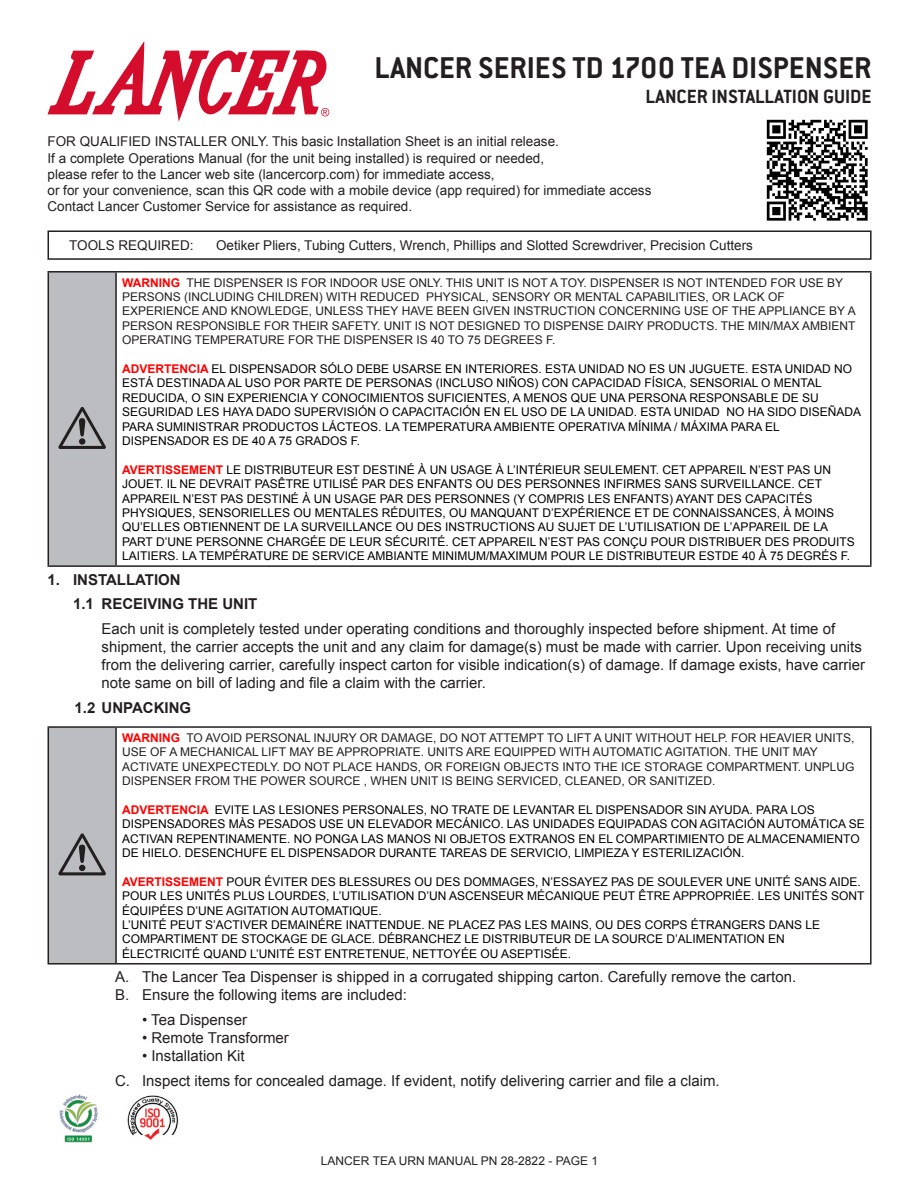
<style>
.page{position:relative;width:918px;height:1188px;background:#fff}
.page>*{position:absolute;margin:0;border:0;box-sizing:border-box;transform-origin:0 0}
.t1{font:60px "Hazard";color:#231f20}
.t2{font:700 33px "Conduit ITC Std";color:#231f20}
.t3{font:700 21px "Conduit ITC Std";color:#231f20}
.t4{font:15px/18px "Arial";color:#231f20}
.t5{font:700 15px "Arial";color:#231f20}
.t6{font:13.5px "Arial";color:#231f20}
.t7{font:12px/14.4px "Arial";color:#000}
.t8{font:12px/14.4px "Arial";color:#231f20}
.s1{font-weight:700;color:#f00}
</style>
<div class="page">
<div style="left:48px;top:230px;width:824px;height:30px;border:2px solid #231f20"></div>
<svg style="left:48px;top:41px;width:281px;height:81px"></svg>
<img style="left:766px;top:119px;width:102px;height:102px">
<div style="left:48px;top:272px;width:68px;height:294px;background:#bcbdc0"></div>
<hr style="left:48px;top:271px;width:68px;height:2px;background:#231f20">
<hr style="left:48px;top:273px;width:1px;height:292px;background:#231f20">
<hr style="left:116px;top:271px;width:756px;height:2px;background:#231f20">
<hr style="left:115px;top:273px;width:2px;height:292px;background:#231f20">
<hr style="left:870px;top:273px;width:2px;height:292px;background:#231f20">
<hr style="left:48px;top:565px;width:68px;height:2px;background:#231f20">
<hr style="left:116px;top:565px;width:756px;height:2px;background:#231f20">
<div style="left:48px;top:727px;width:68px;height:237px;background:#bcbdc0"></div>
<hr style="left:48px;top:726px;width:68px;height:2px;background:#231f20">
<hr style="left:48px;top:728px;width:1px;height:235px;background:#231f20">
<hr style="left:116px;top:726px;width:756px;height:2px;background:#231f20">
<hr style="left:115px;top:728px;width:2px;height:235px;background:#231f20">
<hr style="left:870px;top:728px;width:2px;height:235px;background:#231f20">
<hr style="left:48px;top:963px;width:68px;height:2px;background:#231f20">
<hr style="left:116px;top:963px;width:756px;height:2px;background:#231f20">
<img style="left:127px;top:1095px;width:52px;height:45px">
<img style="left:59px;top:1094px;width:39px;height:49px">
<p class="t2" style="left:375px;top:47px;width:499px">LANCER SERIES TD 1700 TEA DISPENSER</p>
<p class="t3" style="left:646px;top:84px;width:227px">LANCER INSTALLATION GUIDE</p>
<p class="t6" style="left:48px;top:133px;width:513px">FOR QUALIFIED INSTALLER ONLY. This basic Installation Sheet is an initial release.</p>
<p class="t6" style="left:48px;top:149px;width:498px">If a complete Operations Manual (for the unit being installed) is required or needed,</p>
<p class="t6" style="left:48px;top:165px;width:449px">please refer to the Lancer web site (lancercorp.com) for immediate access,</p>
<p class="t6" style="left:48px;top:181px;width:605px">or for your convenience, scan this QR code with a mobile device (app required) for immediate access</p>
<p class="t6" style="left:48px;top:198px;width:366px">Contact Lancer Customer Service for assistance as required.</p>
<p class="t6" style="left:69px;top:236px;width:126px">TOOLS REQUIRED:</p>
<p class="t6" style="left:216px;top:236px;width:538px">Oetiker Pliers, Tubing Cutters, Wrench, Phillips and Slotted Screwdriver, Precision Cutters</p>
<p class="t1" style="left:57px;top:389px;width:51px">!</p>
<p class="t8" style="left:122px;top:275px;width:723px"><span class="s1">WARNING</span> THE DISPENSER IS FOR INDOOR USE ONLY. THIS UNIT IS NOT A TOY. DISPENSER IS NOT INTENDED FOR USE BY<br>PERSONS (INCLUDING CHILDREN) WITH REDUCED PHYSICAL, SENSORY OR MENTAL CAPABILITIES, OR LACK OF</p>
<p class="t8" style="left:122px;top:304px;width:735px;text-align:justify">EXPERIENCE AND KNOWLEDGE, UNLESS THEY HAVE BEEN GIVEN INSTRUCTION CONCERNING USE OF THE APPLIANCE BY A PERSON RESPONSIBLE FOR THEIR SAFETY. UNIT IS NOT DESIGNED TO DISPENSE DAIRY PRODUCTS. THE MIN/MAX AMBIENT OPERATING TEMPERATURE FOR THE DISPENSER IS 40 TO 75 DEGREES F.</p>
<p class="t7" style="left:122px;top:362px;width:732px"><span class="s1">ADVERTENCIA</span> EL DISPENSADOR SÓLO DEBE USARSE EN INTERIORES. ESTA UNIDAD NO ES UN JUGUETE. ESTA UNIDAD NO<br>ESTÁ DESTINADA AL USO POR PARTE DE PERSONAS (INCLUSO NIÑOS) CON CAPACIDAD FÍSICA, SENSORIAL O MENTAL</p>
<p class="t7" style="left:122px;top:390px;width:698px">REDUCIDA, O SIN EXPERIENCIA Y CONOCIMIENTOS SUFICIENTES, A MENOS QUE UNA PERSONA RESPONSABLE DE SU</p>
<p class="t7" style="left:122px;top:405px;width:741px">SEGURIDAD LES HAYA DADO SUPERVISIÓN O CAPACITACIÓN EN EL USO DE LA UNIDAD. ESTA UNIDAD NO HA SIDO DISEÑADA<br>PARA SUMINISTRAR PRODUCTOS LÁCTEOS. LA TEMPERATURA AMBIENTE OPERATIVA MÍNIMA / MÁXIMA PARA EL</p>
<p class="t7" style="left:122px;top:434px;width:240px">DISPENSADOR ES DE 40 A 75 GRADOS F.</p>
<p class="t7" style="left:122px;top:462px;width:711px"><span class="s1">AVERTISSEMENT</span> LE DISTRIBUTEUR EST DESTINÉ À UN USAGE À L’INTÉRIEUR SEULEMENT. CET APPAREIL N’EST PAS UN<br>JOUET. IL NE DEVRAIT PASÊTRE UTILISÉ PAR DES ENFANTS OU DES PERSONNES INFIRMES SANS SURVEILLANCE. CET</p>
<p class="t7" style="left:122px;top:491px;width:734px">APPAREIL N’EST PAS DESTINÉ À UN USAGE PAR DES PERSONNES (Y COMPRIS LES ENFANTS) AYANT DES CAPACITÉS PHYSIQUES, SENSORIELLES OU MENTALES RÉDUITES, OU MANQUANT D’EXPÉRIENCE ET DE CONNAISSANCES, À MOINS QU’ELLES OBTIENNENT DE LA SURVEILLANCE OU DES INSTRUCTIONS AU SUJET DE L’UTILISATION DE L’APPAREIL DE LA PART D’UNE PERSONNE CHARGÉE DE LEUR SÉCURITÉ. CET APPAREIL N’EST PAS CONÇU POUR DISTRIBUER DES PRODUITS LAITIERS. LA TEMPÉRATURE DE SERVICE AMBIANTE MINIMUM/MAXIMUM POUR LE DISTRIBUTEUR ESTDE 40 À 75 DEGRÉS F.</p>
<p class="t5" style="left:48px;top:569px;width:135px">1. INSTALLATION</p>
<p class="t5" style="left:73px;top:594px;width:186px">1.1 RECEIVING THE UNIT</p>
<p class="t4" style="left:102px;top:620px;width:735px">Each unit is completely tested under operating conditions and thoroughly inspected before shipment. At time of</p>
<p class="t4" style="left:102px;top:638px;width:765px">shipment, the carrier accepts the unit and any claim for damage(s) must be made with carrier. Upon receiving units from the delivering carrier, carefully inspect carton for visible indication(s) of damage. If damage exists, have carrier note same on bill of lading and file a claim with the carrier.</p>
<p class="t5" style="left:75px;top:698px;width:118px">1.2 UNPACKING</p>
<p class="t1" style="left:57px;top:815px;width:51px">!</p>
<p class="t8" style="left:122px;top:730px;width:734px"><span class="s1">WARNING</span> TO AVOID PERSONAL INJURY OR DAMAGE, DO NOT ATTEMPT TO LIFT A UNIT WITHOUT HELP. FOR HEAVIER UNITS, USE OF A MECHANICAL LIFT MAY BE APPROPRIATE. UNITS ARE EQUIPPED WITH AUTOMATIC AGITATION. THE UNIT MAY ACTIVATE UNEXPECTEDLY. DO NOT PLACE HANDS, OR FOREIGN OBJECTS INTO THE ICE STORAGE COMPARTMENT. UNPLUG DISPENSER FROM THE POWER SOURCE , WHEN UNIT IS BEING SERVICED, CLEANED, OR SANITIZED.</p>
<p class="t7" style="left:122px;top:802px;width:694px"><span class="s1">ADVERTENCIA</span> EVITE LAS LESIONES PERSONALES, NO TRATE DE LEVANTAR EL DISPENSADOR SIN AYUDA. PARA LOS</p>
<p class="t7" style="left:122px;top:817px;width:744px">DISPENSADORES MÀS PESADOS USE UN ELEVADOR MECÁNICO. LAS UNIDADES EQUIPADAS CON AGITACIÓN AUTOMÁTICA SE<br>ACTIVAN REPENTINAMENTE. NO PONGA LAS MANOS NI OBJETOS EXTRANOS EN EL COMPARTIMIENTO DE ALMACENAMIENTO<br>DE HIELO. DESENCHUFE EL DISPENSADOR DURANTE TAREAS DE SERVICIO, LIMPIEZA Y ESTERILIZACIÓN.</p>
<p class="t7" style="left:122px;top:874px;width:744px"><span class="s1">AVERTISSEMENT</span> POUR ÉVITER DES BLESSURES OU DES DOMMAGES, N’ESSAYEZ PAS DE SOULEVER UNE UNITÉ SANS AIDE.<br>POUR LES UNITÉS PLUS LOURDES, L’UTILISATION D’UN ASCENSEUR MÉCANIQUE PEUT ÊTRE APPROPRIÉE. LES UNITÉS SONT<br>ÉQUIPÉES D’UNE AGITATION AUTOMATIQUE.</p>
<p class="t7" style="left:122px;top:918px;width:700px">L’UNITÉ PEUT S’ACTIVER DEMAINÉRE INATTENDUE. NE PLACEZ PAS LES MAINS, OU DES CORPS ÉTRANGERS DANS LE</p>
<p class="t7" style="left:122px;top:932px;width:664px">COMPARTIMENT DE STOCKAGE DE GLACE. DÉBRANCHEZ LE DISTRIBUTEUR DE LA SOURCE D’ALIMENTATION EN</p>
<p class="t7" style="left:122px;top:946px;width:450px">ÉLECTRICITÉ QUAND L’UNITÉ EST ENTRETENUE, NETTOYÉE OU ASEPTISÉE.</p>
<p class="t4" style="left:115px;top:968px;width:683px">A. The Lancer Tea Dispenser is shipped in a corrugated shipping carton. Carefully remove the carton.</p>
<p class="t4" style="left:115px;top:986px;width:294px">B. Ensure the following items are included:</p>
<p class="t4" style="left:142px;top:1011px;width:107px">• Tea Dispenser</p>
<p class="t4" style="left:142px;top:1029px;width:148px">• Remote Transformer</p>
<p class="t4" style="left:142px;top:1047px;width:104px">• Installation Kit</p>
<p class="t4" style="left:115px;top:1072px;width:606px">C. Inspect items for concealed damage. If evident, notify delivering carrier and file a claim.</p>
<p class="t8" style="left:321px;top:1154px;width:279px">LANCER TEA URN MANUAL PN 28-2822 - PAGE 1</p>
</div>
